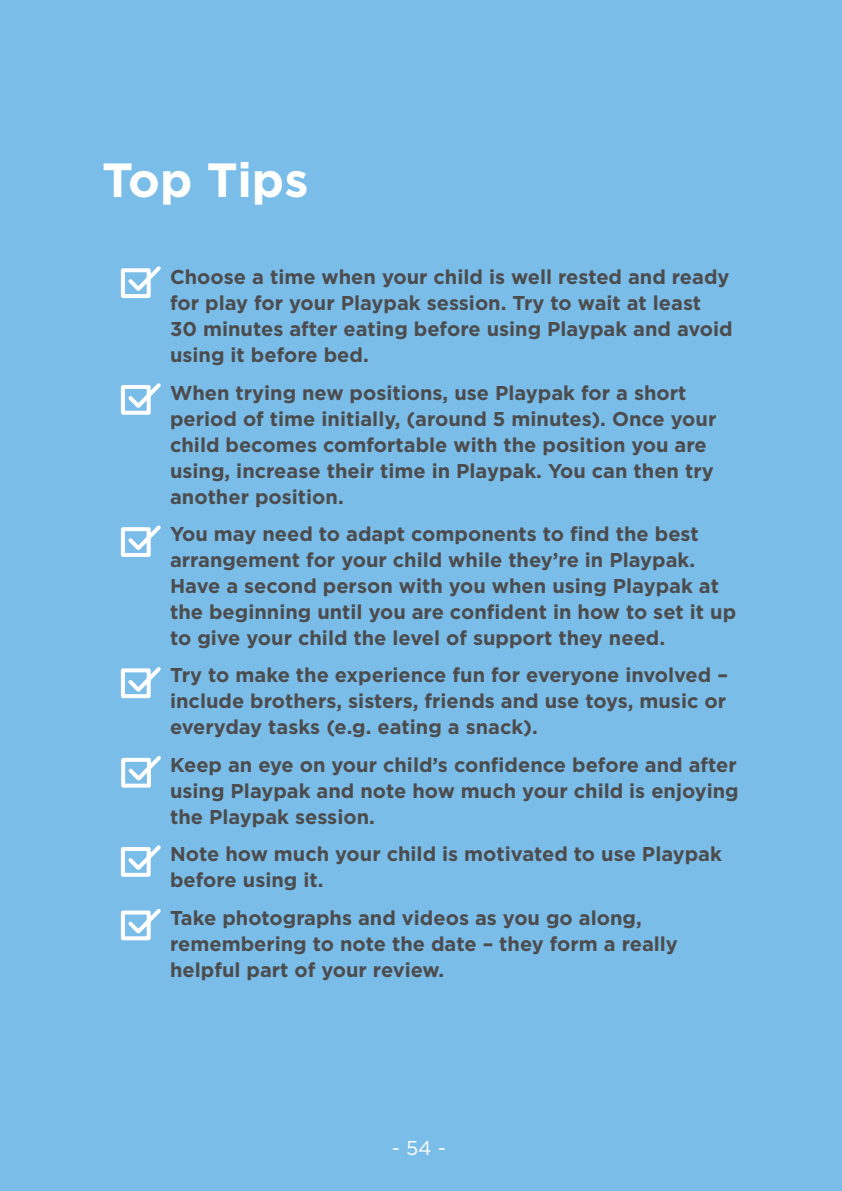
<style>
.page{position:relative;width:842px;height:1191px;background:#7abde8}
.page>*{position:absolute;margin:0;border:0;box-sizing:border-box;transform-origin:0 0}
.t1{font:700 48px "Gotham";color:#fff}
.t2{font:700 20px/26px "Gotham";color:#4c4c4e}
.t3{font:20px "Gotham";color:#fff}
</style>
<div class="page">
<svg style="left:120px;top:266px;width:41px;height:675px"></svg>
<h1 class="t1" style="left:102px;top:160px;width:208px">Top Tips</h1>
<p class="t2" style="left:170px;top:266px;width:564px">Choose a time when your child is well rested and ready for play for your Playpak session. Try to wait at least 30 minutes after eating before using Playpak and avoid using it before bed.</p>
<p class="t2" style="left:170px;top:381px;width:548px">When trying new positions, use Playpak for a short period of time initially, (around 5 minutes). Once your child becomes comfortable with the position you are using, increase their time in Playpak. You can then try another position.</p>
<p class="t2" style="left:170px;top:522px;width:568px">You may need to adapt components to find the best arrangement for your child while they’re in Playpak.<br>Have a second person with you when using Playpak at the beginning until you are confident in how to set it up to give your child the level of support they need.</p>
<p class="t2" style="left:170px;top:664px;width:559px;text-align:justify">Try to make the experience fun for everyone involved – include brothers, sisters, friends and use toys, music or everyday tasks (e.g. eating a snack).</p>
<p class="t2" style="left:170px;top:753px;width:570px;text-align:justify">Keep an eye on your child’s confidence before and after using Playpak and note how much your child is enjoying the Playpak session.</p>
<p class="t2" style="left:170px;top:842px;width:553px">Note how much your child is motivated to use Playpak before using it.</p>
<p class="t2" style="left:170px;top:906px;width:509px">Take photographs and videos as you go along, remembering to note the date – they form a really helpful part of your review.</p>
<p class="t3" style="left:392px;top:1138px;width:55px">- 54 -</p>
</div>
